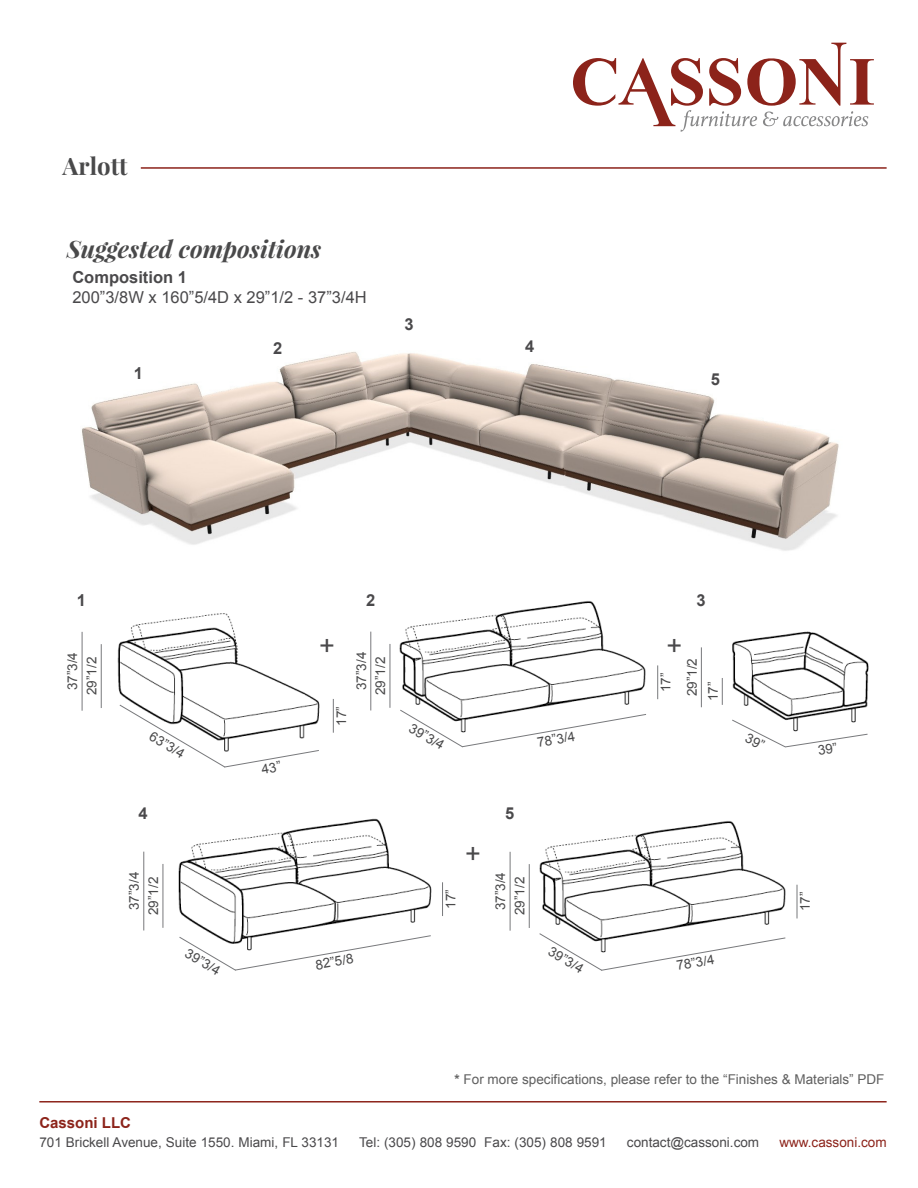
<style>
.page{position:relative;width:918px;height:1188px;background:#fff}
.page>*{position:absolute;margin:0;border:0;box-sizing:border-box;transform-origin:0 0}
.t1{font:27px "Arial";color:#4a494b}
.t2{font:italic 700 24px "Playfair Display";color:#49494a}
.t3{font:700 24px "Playfair Display";color:#49494a}
.t4{font:16.5px "Arial";color:#4a494b}
.t5{font:700 16.5px "Arial";color:#4a494b}
.t6{font:700 15px "Arial";color:#8c231a}
.t7{font:13.5px/19.2px "Arial";color:#49494a;text-align:center}
.t8{font:13.5px "Arial";color:#4a494b}
.t9{font:13.5px "Arial";color:#5f5f5f}
.t10{font:13.5px "Arial";color:#8c231a}
.s1{font-weight:700}
</style>
<div class="page">
<img style="left:389px;top:601px;width:257px;height:108px">
<img style="left:528px;top:821px;width:270px;height:112px">
<img style="left:82px;top:351px;width:757px;height:200px">
<svg style="left:573px;top:43px;width:301px;height:89px"></svg>
<hr style="left:39px;top:1101px;width:848px;height:2px;background:#8c231a">
<hr style="left:141px;top:167px;width:746px;height:2px;background:#8c231a">
<svg style="left:400px;top:709px;width:246px;height:39px"></svg>
<hr style="left:657px;top:665px;width:1px;height:34px;background:#78797c">
<hr style="left:390px;top:644px;width:1px;height:64px;background:#78797c">
<hr style="left:370px;top:632px;width:1px;height:78px;background:#78797c">
<svg style="left:539px;top:933px;width:247px;height:38px"></svg>
<hr style="left:797px;top:885px;width:1px;height:33px;background:#78797c">
<hr style="left:529px;top:864px;width:1px;height:64px;background:#78797c">
<hr style="left:510px;top:852px;width:1px;height:79px;background:#78797c">
<img style="left:162px;top:818px;width:270px;height:117px">
<svg style="left:179px;top:935px;width:252px;height:36px"></svg>
<hr style="left:442px;top:882px;width:1px;height:34px;background:#78797c">
<hr style="left:163px;top:864px;width:1px;height:64px;background:#78797c">
<hr style="left:143px;top:852px;width:1px;height:78px;background:#78797c">
<img style="left:100px;top:613px;width:233px;height:120px">
<hr style="left:333px;top:699px;width:1px;height:34px;background:#78797c">
<hr style="left:101px;top:644px;width:1px;height:64px;background:#78797c">
<hr style="left:82px;top:632px;width:1px;height:79px;background:#78797c">
<img style="left:721px;top:631px;width:148px;height:88px">
<svg style="left:722px;top:678px;width:1px;height:27px"></svg>
<hr style="left:701px;top:647px;width:1px;height:60px;background:#78797c">
<svg style="left:119px;top:704px;width:201px;height:64px"></svg>
<svg style="left:732px;top:719px;width:136px;height:29px"></svg>
<h2 class="t3" style="left:63px;top:151px;width:67px">Arlott</h2>
<h2 class="t2" style="left:67px;top:232px;width:256px">Suggested compositions</h2>
<p class="t5" style="left:72px;top:266px;width:116px">Composition 1</p>
<p class="t4" style="left:72px;top:286px;width:296px">200”3/8W x 160”5/4D x 29”1/2 - 37”3/4H</p>
<p class="t5" style="left:134px;top:362px;width:11px">1</p>
<p class="t5" style="left:273px;top:337px;width:11px">2</p>
<p class="t5" style="left:404px;top:314px;width:11px">3</p>
<p class="t5" style="left:77px;top:589px;width:11px">1</p>
<p class="t5" style="left:366px;top:589px;width:11px">2</p>
<p class="t5" style="left:525px;top:335px;width:11px">4</p>
<p class="t5" style="left:711px;top:369px;width:11px">5</p>
<p class="t5" style="left:697px;top:589px;width:11px">3</p>
<p class="t7" style="left:63px;top:690px;width:40px;rotate:-90deg">37”3/4</p>
<p class="t7" style="left:82px;top:695px;width:40px;rotate:-90deg">29”1/2</p>
<p class="t7" style="left:156px;top:727px;width:40px;rotate:31deg">63”3/4</p>
<p class="t5" style="left:139px;top:802px;width:11px">4</p>
<p class="t7" style="left:125px;top:910px;width:40px;rotate:-90deg">37”3/4</p>
<p class="t7" style="left:144px;top:915px;width:40px;rotate:-90deg">29”1/2</p>
<p class="t7" style="left:191px;top:944px;width:40px;rotate:31deg">39”3/4</p>
<h1 class="t1" style="left:319px;top:628px;width:17px">+</h1>
<h1 class="t1" style="left:666px;top:628px;width:17px">+</h1>
<p class="t7" style="left:352px;top:695px;width:45px;rotate:-90deg">37”3/4<br>29”1/2</p>
<p class="t7" style="left:683px;top:696px;width:40px;rotate:-90deg">29”1/2</p>
<p class="t7" style="left:656px;top:692px;width:21px;rotate:-90deg">17”</p>
<p class="t7" style="left:332px;top:726px;width:21px;rotate:-90deg">17”</p>
<p class="t7" style="left:415px;top:718px;width:40px;rotate:31deg">39”3/4</p>
<p class="t7" style="left:536px;top:733px;width:40px;rotate:-10deg">78”3/4</p>
<p class="t7" style="left:704px;top:701px;width:21px;rotate:-90deg">17”</p>
<h1 class="t1" style="left:465px;top:836px;width:17px">+</h1>
<p class="t7" style="left:441px;top:909px;width:21px;rotate:-90deg">17”</p>
<p class="t5" style="left:505px;top:803px;width:11px">5</p>
<p class="t7" style="left:491px;top:910px;width:40px;rotate:-90deg">37”3/4</p>
<p class="t7" style="left:510px;top:915px;width:40px;rotate:-90deg">29”1/2</p>
<p class="t7" style="left:314px;top:956px;width:40px;rotate:-10deg">82”5/8</p>
<p class="t7" style="left:555px;top:942px;width:40px;rotate:31deg">39”3/4</p>
<p class="t7" style="left:675px;top:956px;width:40px;rotate:-10deg">78”3/4</p>
<p class="t7" style="left:796px;top:911px;width:21px;rotate:-90deg">17”</p>
<p class="t9" style="left:455px;top:1070px;width:431px"><span class="s1">*</span> For more specifications, please refer to the “Finishes &amp; Materials” PDF</p>
<p class="t6" style="left:39px;top:1113px;width:93px">Cassoni LLC</p>
<p class="t8" style="left:39px;top:1134px;width:301px">701 Brickell Avenue, Suite 1550. Miami, FL 33131</p>
<p class="t8" style="left:359px;top:1134px;width:249px">Tel: (305) 808 9590 Fax: (305) 808 9591</p>
<p class="t8" style="left:627px;top:1134px;width:134px">contact@cassoni.com</p>
<p class="t10" style="left:779px;top:1134px;width:109px">www.cassoni.com</p>
</div>
